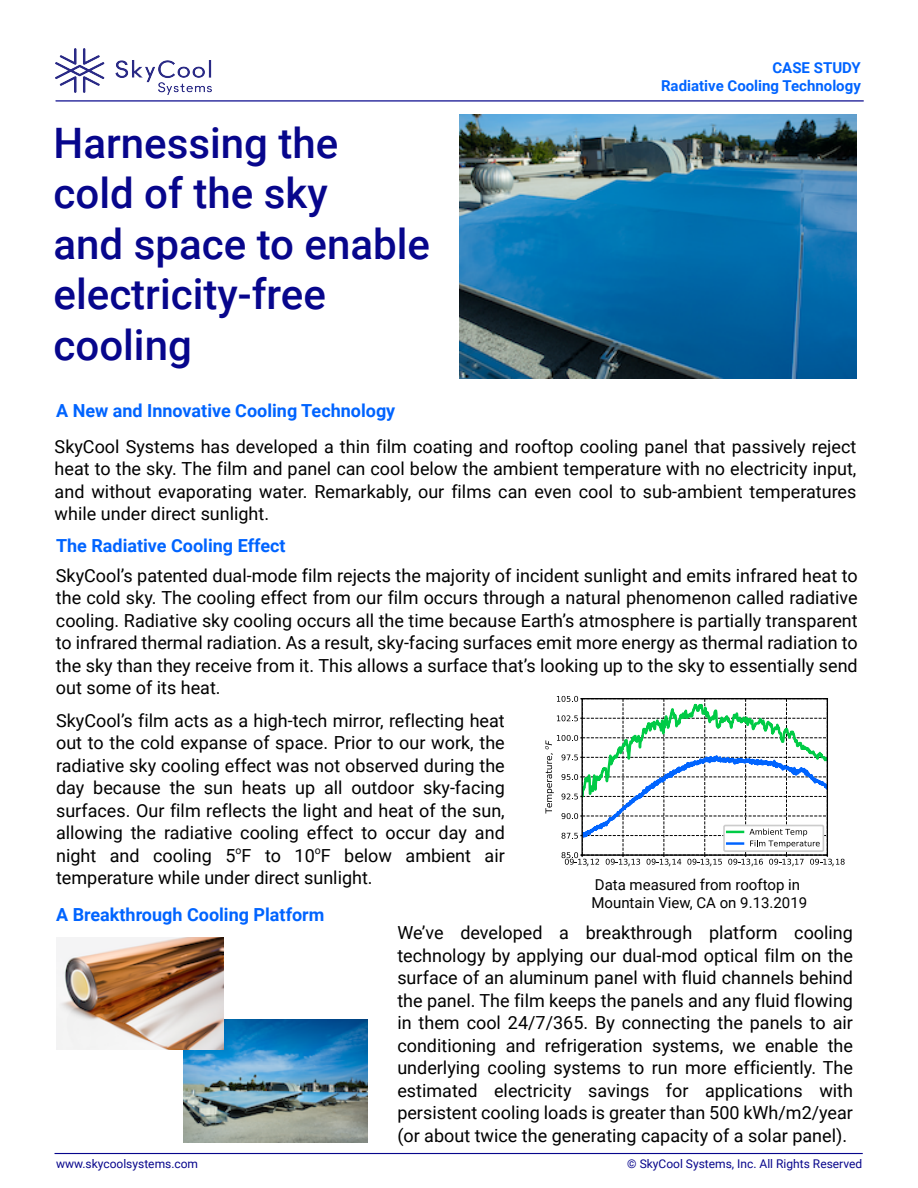
<style>
.page{position:relative;width:918px;height:1188px;background:#fff}
.page>*{position:absolute;margin:0;border:0;box-sizing:border-box;transform-origin:0 0}
.t1{font:500 42px/50.4px "Roboto";color:#07068c}
.t2{font:18px/22.5px "Roboto";color:#000;text-align:justify}
.t3{font:700 18px "Roboto";color:#0064ff}
.t4{font:15px/18px "Roboto";color:#000}
.t5{font:700 15px/18px "Roboto";color:#0064ff;text-align:right}
.t6{font:12px "Roboto";color:#07068c}
.t7{font:10.5px "Myriad Pro";color:#000}
</style>
<div class="page">
<img style="left:56px;top:48px;width:156px;height:47px">
<hr style="left:56px;top:100px;width:808px;height:2px;background:#07068c">
<hr style="left:55px;top:1153px;width:808px;height:1px;background:#07068c">
<svg style="left:545px;top:696px;width:300px;height:169px"></svg>
<img style="left:460px;top:114px;width:396px;height:265px">
<img style="left:183px;top:1019px;width:185px;height:123px">
<img style="left:56px;top:938px;width:168px;height:111px">
<h1 class="t1" style="left:54px;top:116px;width:378px">Harnessing the<br>cold of the sky<br>and space to enable electricity-free cooling</h1>
<p class="t3" style="left:56px;top:398px;width:341px">A New and Innovative Cooling Technology</p>
<p class="t5" style="left:661px;top:58px;width:201px">CASE STUDY<br>Radiative Cooling Technology</p>
<p class="t2" style="left:55px;top:434px;width:803px">SkyCool Systems has developed a thin film coating and rooftop cooling panel that passively reject heat to the sky. The film and panel can cool below the ambient temperature with no electricity input, and without evaporating water. Remarkably, our films can even cool to sub-ambient temperatures while under direct sunlight.</p>
<p class="t3" style="left:56px;top:533px;width:231px">The Radiative Cooling Effect</p>
<p class="t2" style="left:56px;top:563px;width:803px">SkyCool’s patented dual-mode film rejects the majority of incident sunlight and emits infrared heat to the cold sky. The cooling effect from our film occurs through a natural phenomenon called radiative cooling. Radiative sky cooling occurs all the time because Earth’s atmosphere is partially transparent to infrared thermal radiation. As a result, sky-facing surfaces emit more energy as thermal radiation to the sky than they receive from it. This allows a surface that’s looking up to the sky to essentially send out some of its heat.</p>
<p class="t2" style="left:56px;top:708px;width:450px">SkyCool’s film acts as a high-tech mirror, reflecting heat out to the cold expanse of space. Prior to our work, the radiative sky cooling effect was not observed during the day because the sun heats up all outdoor sky-facing surfaces. Our film reflects the light and heat of the sun, allowing the radiative cooling effect to occur day and night and cooling 5<sup>o</sup>F to 10<sup>o</sup>F below ambient air temperature while under direct sunlight.</p>
<p class="t2" style="left:397px;top:921px;width:457px">We’ve developed a breakthrough platform cooling technology by applying our dual-mod optical film on the surface of an aluminum panel with fluid channels behind the panel. The film keeps the panels and any fluid flowing in them cool 24/7/365. By connecting the panels to air conditioning and refrigeration systems, we enable the underlying cooling systems to run more efficiently. The estimated electricity savings for applications with persistent cooling loads is greater than 500 kWh/m2/year (or about twice the generating capacity of a solar panel).</p>
<p class="t7" style="left:587px;top:855px;width:4px">,</p>
<p class="t7" style="left:628px;top:855px;width:4px">,</p>
<p class="t7" style="left:669px;top:855px;width:4px">,</p>
<p class="t7" style="left:710px;top:855px;width:4px">,</p>
<p class="t7" style="left:751px;top:855px;width:4px">,</p>
<p class="t7" style="left:792px;top:855px;width:4px">,</p>
<p class="t7" style="left:832px;top:855px;width:4px">,</p>
<p class="t4" style="left:591px;top:875px;width:217px">Data measured from rooftop in<br>Mountain View, CA on 9.13.2019</p>
<p class="t3" style="left:56px;top:902px;width:270px">A Breakthrough Cooling Platform</p>
<p class="t6" style="left:56px;top:1156px;width:144px">www.skycoolsystems.com</p>
<p class="t6" style="left:627px;top:1156px;width:236px">© SkyCool Systems, Inc. All Rights Reserved</p>
</div>
